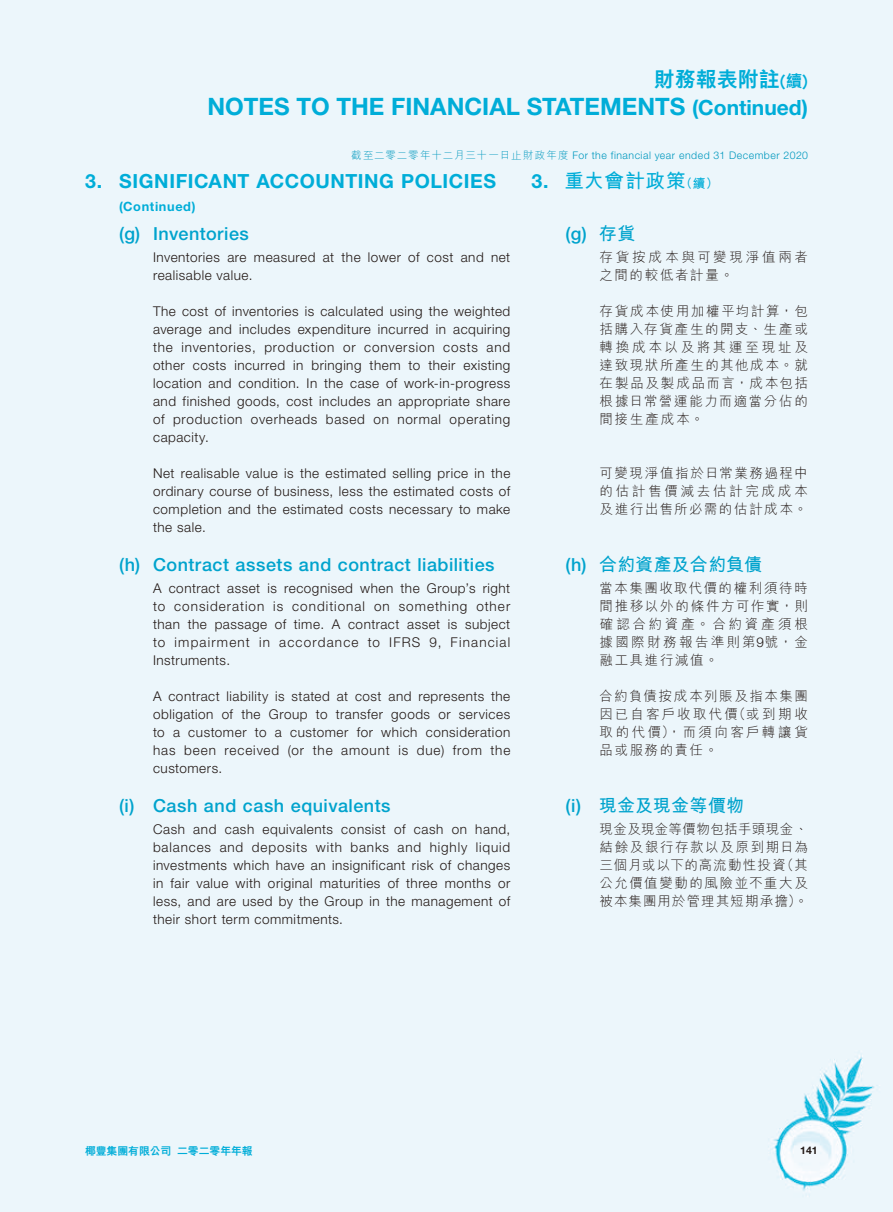
<style>
.page{position:relative;width:893px;height:1212px;background:#ecf6fb}
.page>*{position:absolute;margin:0;border:0;box-sizing:border-box;transform-origin:0 0}
.t1{font:700 24px "Helvetica Neue LT Std";color:#00add8}
.t2{font:800 21px "M Hei HK";color:#00add8}
.t3{font:700 19.5px "Helvetica Neue LT Std";letter-spacing:.03em;color:#00add8}
.t4{font:700 19.5px "M Hei HK";letter-spacing:.04em;color:#00add8}
.t5{font:500 18px "Helvetica Neue LT Std";letter-spacing:.025em;color:#00a3cd}
.t6{font:700 18px "M Hei HK";letter-spacing:.015em;color:#00a3cd}
.t7{font:300 13.5px/18px "Helvetica Neue LT Std";letter-spacing:.04em;color:#231916;text-align:justify}
.t8{font:300 13.5px/18px "M Hei HK";letter-spacing:.125em;color:#231916;text-align:justify}
.t9{font:300 13.5px/18px "M Hei HK";letter-spacing:.19em;color:#231916}
.t10{font:700 12.75px "Helvetica Neue LT Std";letter-spacing:.05em;color:#00add8}
.t11{font:800 10.8px "M Hei HK";color:#00add8}
.t12{font:300 10.5px "Helvetica Neue LT Std";letter-spacing:.045em;color:#0098be}
.t13{font:700 10.5px "Helvetica Neue LT Std";color:#231916}
.s1{font-size:16.5px}
.s2{font-size:21px}
.s3{font-family:"M Hei HK"}
.s4{font-family:"Helvetica Neue LT Std"}
.s5{font-size:12.75px}
.s6{font-family:"M Hei HK";font-weight:700}
.s7{font-family:"Helvetica Neue LT Std";font-weight:500}
</style>
<div class="page">
<h2 class="t2" style="left:654px;top:69px;width:156px">財務報表附註<span class="s1">(續)</span></h2>
<h1 class="t1" style="left:208px;top:92px;width:602px">NOTES TO THE FINANCIAL STATEMENTS <span class="s2">(Continued)</span></h1>
<p class="t12" style="left:351px;top:149px;width:458px"><span class="s3">截至二零二零年十二月三十一日止財政年度</span> For the financial year ended 31 December 2020</p>
<h3 class="t3" style="left:85px;top:168px;width:412px">3. SIGNIFICANT ACCOUNTING POLICIES</h3>
<p class="t10" style="left:119px;top:198px;width:78px">(Continued)</p>
<h3 class="t5" style="left:119px;top:222px;width:131px">(g) Inventories</h3>
<p class="t7" style="left:153px;top:248px;width:359px">Inventories are measured at the lower of cost and net realisable value.</p>
<p class="t7" style="left:153px;top:302px;width:359px">The cost of inventories is calculated using the weighted average and includes expenditure incurred in acquiring the inventories, production or conversion costs and other costs incurred in bringing them to their existing location and condition. In the case of work-in-progress and finished goods, cost includes an appropriate share of production overheads based on normal operating capacity.</p>
<p class="t7" style="left:153px;top:464px;width:359px">Net realisable value is the estimated selling price in the ordinary course of business, less the estimated costs of completion and the estimated costs necessary to make the sale.</p>
<h3 class="t5" style="left:119px;top:554px;width:377px">(h) Contract assets and contract liabilities</h3>
<p class="t7" style="left:153px;top:579px;width:359px">A contract asset is recognised when the Group’s right to consideration is conditional on something other than the passage of time. A contract asset is subject to impairment in accordance to IFRS 9, Financial Instruments.</p>
<p class="t7" style="left:153px;top:687px;width:359px">A contract liability is stated at cost and represents the obligation of the Group to transfer goods or services to a customer to a customer for which consideration has been received (or the amount is due) from the customers.</p>
<h3 class="t5" style="left:119px;top:795px;width:273px">(i) Cash and cash equivalents</h3>
<p class="t7" style="left:153px;top:820px;width:359px">Cash and cash equivalents consist of cash on hand, balances and deposits with banks and highly liquid investments which have an insignificant risk of changes in fair value with original maturities of three months or less, and are used by the Group in the management of their short term commitments.</p>
<h3 class="t4" style="left:531px;top:166px;width:188px"><span class="s4">3.</span> 重大會計政策<span class="s5">（續）</span></h3>
<h3 class="t5" style="left:566px;top:222px;width:71px">(g) <span class="s6">存貨</span></h3>
<p class="t9" style="left:600px;top:248px;width:210px">存貨按成本與可變現淨值兩者之間的較低者計量。</p>
<p class="t8" style="left:600px;top:302px;width:210px">存貨成本使用加權平均計算，包括購入存貨產生的開支、生產或轉換成本以及將其運至現址及達致現狀所產生的其他成本。就在製品及製成品而言，成本包括根據日常營運能力而適當分佔的間接生產成本。</p>
<p class="t8" style="left:600px;top:464px;width:210px">可變現淨值指於日常業務過程中的估計售價減去估計完成成本及進行出售所必需的估計成本。</p>
<h3 class="t6" style="left:566px;top:551px;width:198px"><span class="s7">(h)</span> 合約資產及合約負債</h3>
<p class="t8" style="left:600px;top:579px;width:210px">當本集團收取代價的權利須待時間推移以外的條件方可作實，則確認合約資產。合約資產須根據國際財務報告準則第<span class="s4">9</span>號，金融工具進行減值。</p>
<p class="t8" style="left:600px;top:687px;width:210px">合約負債按成本列賬及指本集團因已自客戶收取代價（或到期收取的代價），而須向客戶轉讓貨品或服務的責任。</p>
<h3 class="t6" style="left:566px;top:792px;width:180px"><span class="s7">(i)</span> 現金及現金等價物</h3>
<p class="t8" style="left:600px;top:820px;width:210px">現金及現金等價物包括手頭現金、結餘及銀行存款以及原到期日為三個月或以下的高流動性投資（其公允價值變動的風險並不重大及被本集團用於管理其短期承擔）。</p>
<p class="t11" style="left:85px;top:1146px;width:169px">椰豐集團有限公司 二零二零年年報</p>
<p class="t13" style="left:800px;top:1143px;width:19px">141</p>
</div>
